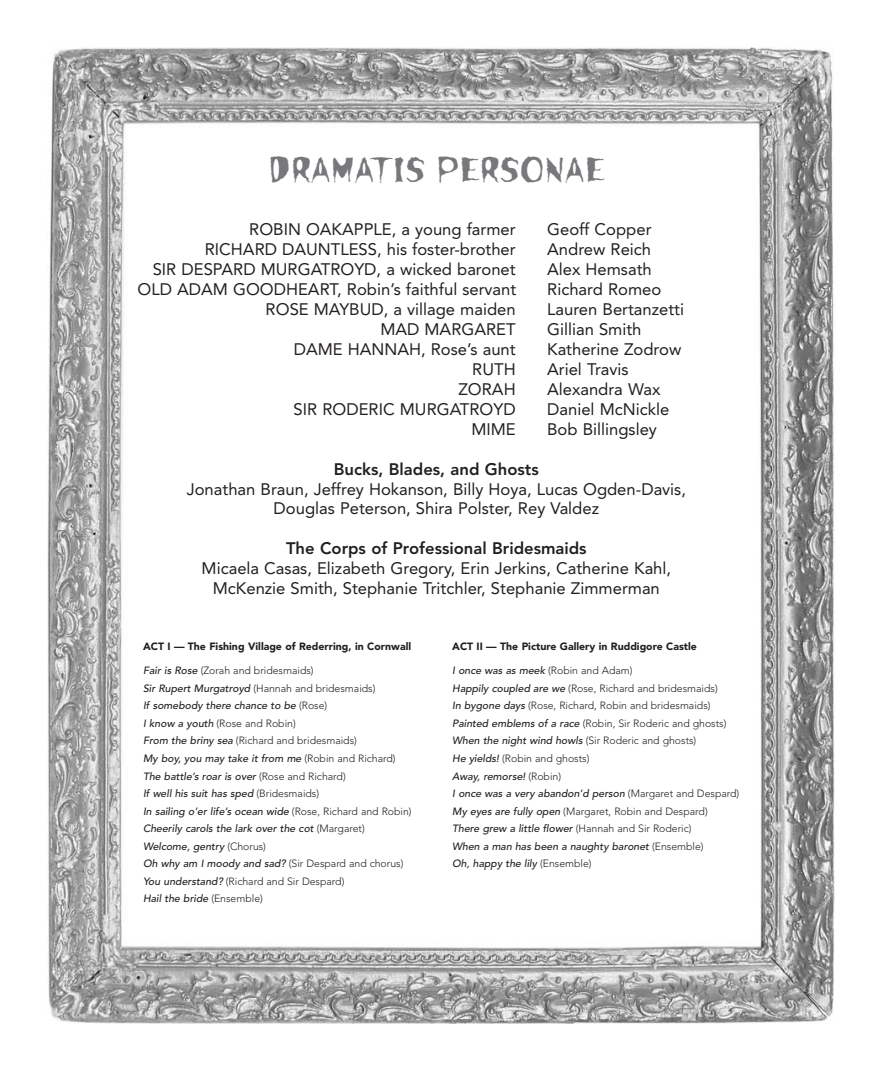
<style>
.page{position:relative;width:882px;height:1071px;background:#fff}
.page>*{position:absolute;margin:0;border:0;box-sizing:border-box;transform-origin:0 0}
.t1{font:35px "Spooky Plain";color:#77787b}
.t2{font:16.62px/19.9px "Avenir";color:#231f20;text-align:center}
.t3{font:800 16.62px "Avenir";color:#231f20}
.t4{font:500 10.5px/17.5px "Avenir";color:#231f20}
.t5{font:300 10.5px/17.5px "Avenir";color:#231f20}
.t6{font:900 10.5px "Avenir";color:#231f20}
.s1{font-weight:300}
.s2{font-weight:500}
</style>
<div class="page">
<img style="left:47px;top:47px;width:788px;height:977px">
<h1 class="t1" style="left:268px;top:156px;width:338px">DRAMATIS PERSONAE</h1>
<p class="t2" style="left:249px;top:221px;width:268px">ROBIN OAKAPPLE, a young farmer</p>
<p class="t2" style="left:547px;top:221px;width:106px">Geoff Copper</p>
<p class="t2" style="left:205px;top:241px;width:312px">RICHARD DAUNTLESS, his foster-brother</p>
<p class="t2" style="left:547px;top:241px;width:105px">Andrew Reich</p>
<p class="t2" style="left:153px;top:261px;width:365px">SIR DESPARD MURGATROYD, a wicked baronet</p>
<p class="t2" style="left:547px;top:261px;width:106px">Alex Hemsath</p>
<p class="t2" style="left:138px;top:281px;width:380px">OLD ADAM GOODHEART, Robin’s faithful servant</p>
<p class="t2" style="left:547px;top:281px;width:116px">Richard Romeo</p>
<p class="t2" style="left:266px;top:301px;width:252px">ROSE MAYBUD, a village maiden</p>
<p class="t2" style="left:547px;top:301px;width:138px">Lauren Bertanzetti</p>
<p class="t2" style="left:380px;top:321px;width:137px">MAD MARGARET</p>
<p class="t2" style="left:547px;top:321px;width:96px">Gillian Smith</p>
<p class="t2" style="left:294px;top:341px;width:223px">DAME HANNAH, Rose’s aunt</p>
<p class="t2" style="left:547px;top:341px;width:136px">Katherine Zodrow</p>
<p class="t2" style="left:472px;top:360px;width:45px">RUTH</p>
<p class="t2" style="left:547px;top:360px;width:83px">Ariel Travis</p>
<p class="t2" style="left:458px;top:380px;width:59px">ZORAH</p>
<p class="t2" style="left:547px;top:380px;width:115px">Alexandra Wax</p>
<p class="t2" style="left:294px;top:400px;width:224px">SIR RODERIC MURGATROYD</p>
<p class="t2" style="left:547px;top:400px;width:124px">Daniel McNickle</p>
<p class="t2" style="left:471px;top:420px;width:46px">MIME</p>
<p class="t2" style="left:547px;top:420px;width:111px">Bob Billingsley</p>
<p class="t3" style="left:334px;top:462px;width:206px">Bucks, Blades, and Ghosts</p>
<p class="t2" style="left:187px;top:480px;width:501px">Jonathan Braun, Jeffrey Hokanson, Billy Hoya, Lucas Ogden-Davis,<br>Douglas Peterson, Shira Polster, Rey Valdez</p>
<p class="t3" style="left:286px;top:542px;width:302px">The Corps of Professional Bridesmaids</p>
<p class="t2" style="left:202px;top:560px;width:471px">Micaela Casas, Elizabeth Gregory, Erin Jerkins, Catherine Kahl,<br>McKenzie Smith, Stephanie Tritchler, Stephanie Zimmerman</p>
<p class="t6" style="left:143px;top:642px;width:270px">ACT I — The Fishing Village of Rederring, in Cornwall</p>
<p class="t4" style="left:143px;top:663px;width:270px">Fair is Rose <span class="s1">(Zorah and bridesmaids)<br></span>Sir Rupert Murgatroyd <span class="s1">(Hannah and bridesmaids)<br></span>If somebody there chance to be <span class="s1">(Rose)<br></span>I know a youth <span class="s1">(Rose and Robin)<br></span>From the briny sea <span class="s1">(Richard and bridesmaids)<br></span>My boy, you may take it from me <span class="s1">(Robin and Richard)<br></span>The battle’s roar is over <span class="s1">(Rose and Richard)<br></span>If well his suit has sped <span class="s1">(Bridesmaids)<br></span>In sailing o’er life’s ocean wide <span class="s1">(Rose, Richard and Robin)<br></span>Cheerily carols the lark over the cot <span class="s1">(Margaret)<br></span>Welcome, gentry <span class="s1">(Chorus)<br></span>Oh why am I moody and sad? <span class="s1">(Sir Despard and chorus)<br></span>You understand? <span class="s1">(Richard and Sir Despard)<br></span>Hail the bride <span class="s1">(Ensemble)</span></p>
<p class="t6" style="left:452px;top:642px;width:246px">ACT II — The Picture Gallery in Ruddigore Castle</p>
<p class="t5" style="left:452px;top:663px;width:289px"><span class="s2">I once was as meek</span> (Robin and Adam)<br><span class="s2">Happily coupled are we</span> (Rose, Richard and bridesmaids)<br><span class="s2">In bygone days</span> (Rose, Richard, Robin and bridesmaids)<br><span class="s2">Painted emblems of a race</span> (Robin, Sir Roderic and ghosts)<br><span class="s2">When the night wind howls</span> (Sir Roderic and ghosts)<br><span class="s2">He yields!</span> (Robin and ghosts)<br><span class="s2">Away, remorse!</span> (Robin)<br><span class="s2">I once was a very abandon’d person</span> (Margaret and Despard)<br><span class="s2">My eyes are fully open</span> (Margaret, Robin and Despard)<br><span class="s2">There grew a little flower</span> (Hannah and Sir Roderic)<br><span class="s2">When a man has been a naughty baronet</span> (Ensemble)<br><span class="s2">Oh, happy the lily</span> (Ensemble)</p>
</div>
